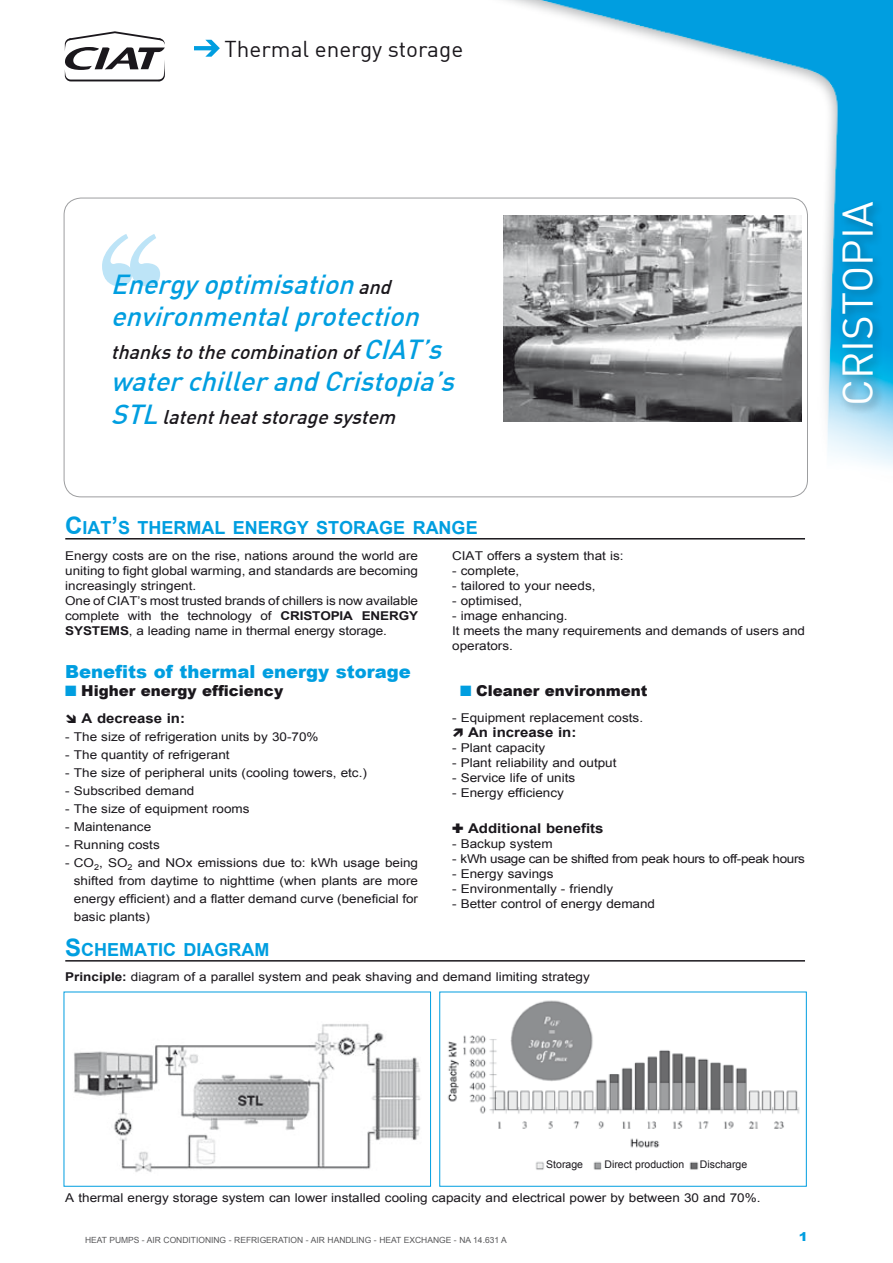
<style>
.page{position:relative;width:893px;height:1263px;background:#fff}
.page>*{position:absolute;margin:0;border:0;box-sizing:border-box;transform-origin:0 0}
.t1{font:42px "DIN";color:#fff}
.t2{font:italic 500 27px/32.4px "DIN";color:#009ee0}
.t3{font:22.5px "DIN";color:#1a171c}
.t4{font:italic 500 19.5px "DIN";color:#1a171c}
.t5{font:700 18px "Arial";color:#009ee0}
.t6{font:900 18px "Arial";color:#009ee0}
.t7{font:900 15px "Arial";color:#1a171c}
.t8{font:700 13.5px "Arial";color:#1a171c;scale:1.11 1}
.t9{font:12.15px/15px "Arial";color:#1a171c;scale:1.11 1}
.t10{font:12.15px "Arial";letter-spacing:-.025em;color:#1a171c;scale:1.11 1}
.t11{font:900 12.15px "Arial";color:#009ee0;scale:1.11 1}
.t12{font:10.5px "Arial";color:#1a171c}
.t13{font:8.55px "Arial";color:#58585a}
.s1{font-size:19.5px;color:#1a171c}
.s2{font-size:27px;color:#009ee0}
.s3{font-size:24px}
.s4{font-weight:700}
.s5{color:#009ee0}
</style>
<div class="page">
<img style="left:429px;top:0;width:464px;height:498px">
<svg style="left:64px;top:31px;width:101px;height:51px"></svg>
<svg style="left:194px;top:40px;width:26px;height:17px"></svg>
<svg style="left:102px;top:234px;width:58px;height:53px"></svg>
<div style="left:837px;top:198px;width:47px;height:216px;background:#1a171c;opacity:.37"></div>
<hr style="left:65px;top:538px;width:740px;height:1px;background:#1a171c">
<hr style="left:65px;top:960px;width:740px;height:1px;background:#1a171c">
<img style="left:74px;top:1024px;width:346px;height:148px">
<img style="left:447px;top:1000px;width:353px;height:170px">
<div style="left:700px;top:1152px;width:54px;height:25px;background:#fff"></div>
<div style="left:546px;top:1156px;width:39px;height:16px;background:#fff"></div>
<div style="left:604px;top:1156px;width:82px;height:16px;background:#fff"></div>
<img style="left:503px;top:215px;width:298px;height:207px">
<h3 class="t3" style="left:225px;top:35px;width:240px">Thermal energy storage</h3>
<h2 class="t2" style="left:111px;top:267px;width:318px">Energyoptimisation <span class="s1">and </span>environmentalprotection</h2>
<h3 class="t4" style="left:111px;top:339px;width:340px">thankstothecombinationof <span class="s2">CIAT’s</span></h3>
<h2 class="t2" style="left:111px;top:364px;width:353px">waterchillerandCristopia’s</h2>
<h3 class="t4" style="left:111px;top:404px;width:292px"><span class="s2">STL</span> latentheatstoragesystem</h3>
<h3 class="t5" style="left:65px;top:515px;width:414px"><span class="s3">C</span>IAT<span class="s3">’</span>S THERMAL ENERGY STORAGE RANGE</h3>
<p class="t9" style="left:65px;top:549px;width:319px">Energy costs are on the rise, nations around the world are uniting to fight global warming, and standards are becoming increasingly stringent.<br>One of CIAT’s most trusted brands of chillers is now available complete with the technology of <span class="s4">CRISTOPIA ENERGY SYSTEMS</span>, a leading name in thermal energy storage.</p>
<p class="t9" style="left:452px;top:549px;width:156px">CIAT offers a system that is:</p>
<p class="t9" style="left:452px;top:564px;width:62px">- complete,</p>
<p class="t9" style="left:452px;top:579px;width:131px">- tailored to your needs,</p>
<p class="t9" style="left:452px;top:594px;width:65px">- optimised,</p>
<p class="t9" style="left:452px;top:609px;width:319px">- image enhancing.<br>It meets the many requirements and demands of users and operators.</p>
<h3 class="t6" style="left:65px;top:658px;width:347px">Benefits of thermal energy storage</h3>
<p class="t7" style="left:65px;top:679px;width:219px"><span class="s5">■</span> Higher energy efficiency</p>
<p class="t7" style="left:460px;top:679px;width:189px"><span class="s5">■</span> Cleaner environment</p>
<p class="t8" style="left:82px;top:709px;width:95px">A decrease in:</p>
<p class="t9" style="left:65px;top:730px;width:230px">- The size of refrigeration units by 30-70%</p>
<p class="t9" style="left:65px;top:748px;width:150px">- The quantity of refrigerant</p>
<p class="t9" style="left:65px;top:766px;width:273px">- The size of peripheral units (cooling towers, etc.)</p>
<p class="t9" style="left:65px;top:784px;width:118px">- Subscribed demand</p>
<p class="t9" style="left:65px;top:802px;width:167px">- The size of equipment rooms</p>
<p class="t9" style="left:65px;top:820px;width:79px">- Maintenance</p>
<p class="t9" style="left:65px;top:838px;width:87px">- Running costs</p>
<p class="t9" style="left:74px;top:854px;width:312px;line-height:18px;text-align:justify;text-indent:-9px">- CO<sub>2</sub>, SO<sub>2</sub> and NOx emissions due to: kWh usage being shifted from daytime to nighttime (when plants are more energy efficient) and a flatter demand curve (beneficial for basic plants)</p>
<p class="t9" style="left:452px;top:710px;width:174px">- Equipment replacement costs.</p>
<p class="t8" style="left:468px;top:723px;width:99px">An increase in:</p>
<p class="t9" style="left:452px;top:740px;width:85px">- Plant capacity</p>
<p class="t9" style="left:452px;top:755px;width:150px">- Plant reliability and output</p>
<p class="t9" style="left:452px;top:770px;width:112px">- Service life of units</p>
<p class="t9" style="left:452px;top:785px;width:102px">- Energy efficiency</p>
<p class="t8" style="left:468px;top:819px;width:123px">Additional benefits</p>
<p class="t9" style="left:452px;top:836px;width:92px">- Backup system</p>
<p class="t10" style="left:452px;top:851px;width:319px">- kWh usage can be shifted from peak hours to off-peak hours</p>
<p class="t9" style="left:452px;top:866px;width:93px">- Energy savings</p>
<p class="t9" style="left:452px;top:881px;width:146px">- Environmentally - friendly</p>
<p class="t9" style="left:452px;top:896px;width:184px">- Better control of energy demand</p>
<h3 class="t5" style="left:65px;top:937px;width:206px"><span class="s3">S</span>CHEMATIC DIAGRAM</h3>
<p class="t9" style="left:65px;top:969px;width:474px"><span class="s4">Principle:</span> diagram of a parallel system and peak shaving and demand limiting strategy</p>
<h1 class="t1" style="left:831px;top:406px;width:206px;rotate:-90deg">CRISTOPIA</h1>
<p class="t12" style="left:546px;top:1157px;width:38px">Storage</p>
<p class="t12" style="left:604px;top:1157px;width:81px">Direct production</p>
<p class="t12" style="left:700px;top:1157px;width:49px">Discharge</p>
<p class="t9" style="left:65px;top:1190px;width:628px">A thermal energy storage system can lower installed cooling capacity and electrical power by between 30 and 70%.</p>
<p class="t13" style="left:85px;top:1234px;width:423px">HEAT PUMPS - AIR CONDITIONING - REFRIGERATION - AIR HANDLING - HEAT EXCHANGE - NA 14.631 A</p>
<p class="t11" style="left:799px;top:1227px;width:10px">1</p>
</div>
